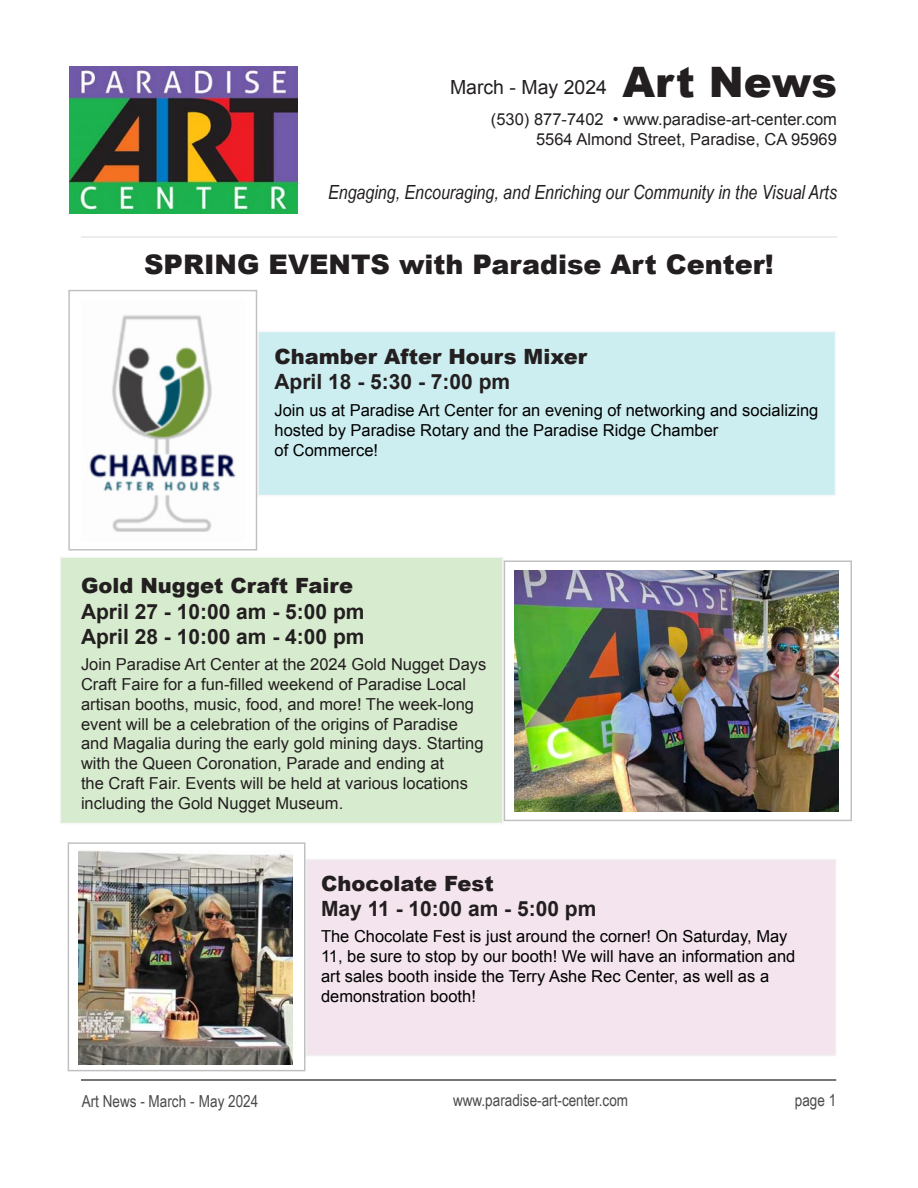
<style>
.page{position:relative;width:918px;height:1188px;background:#fff}
.page>*{position:absolute;margin:0;border:0;box-sizing:border-box;transform-origin:0 0}
.t1{font:900 42px "Arial";color:#231f20}
.Page_Heading{font:900 27px "Arial";color:#231f20}
.Section_Sub-Heading{font:700 21px/25.2px "Arial";color:#231f20}
.Section_Heading{font:900 21px "Arial";color:#231f20}
.t2{font:italic 19.5px "Arial Narrow";color:#231f20}
.t3{font:19.5px "Arial";color:#231f20}
.t4{font:16.5px/19.8px "Arial";color:#231f20}
.t5{font:16.5px/19.8px "Arial";color:#000}
.t6{font:16.5px "Arial Narrow";color:#494a4b}
</style>
<div class="page">
<hr style="left:81px;top:1079px;width:755px;height:2px;background:#494a4b">
<img style="left:69px;top:67px;width:229px;height:147px">
<div style="left:306px;top:859px;width:530px;height:197px;background:#f4e4ed;border:2px solid #e6e7e9"></div>
<div style="left:59px;top:556px;width:445px;height:268px;background:#d7ecce;border:2px solid #e6e7e9"></div>
<img style="left:514px;top:570px;width:324px;height:242px">
<div style="left:257px;top:331px;width:579px;height:165px;background:#cdeef1;border:2px solid #e6e7e9"></div>
<img style="left:89px;top:315px;width:147px;height:217px">
<hr style="left:81px;top:236px;width:756px;height:2px;background:#e6e7e9">
<img style="left:78px;top:851px;width:214px;height:213px">
<p class="t1" style="left:623px;top:52px;width:216px">Art News</p>
<p class="t4" style="left:491px;top:110px;width:348px">(530) 877-7402 • www.paradise-art-center.com</p>
<p class="t4" style="left:536px;top:129px;width:302px">5564 Almond Street, Paradise, CA 95969</p>
<p class="t2" style="left:328px;top:181px;width:510px">Engaging, Encouraging, and Enriching our Community in the Visual Arts</p>
<p class="t3" style="left:450px;top:75px;width:159px">March - May 2024</p>
<p class="Page_Heading" style="left:144px;top:244px;width:631px">SPRING EVENTS with Paradise Art Center!</p>
<p class="Section_Heading" style="left:274px;top:341px;width:314px">Chamber After Hours Mixer</p>
<p class="Section_Sub-Heading" style="left:274px;top:370px;width:237px">April 18 - 5:30 - 7:00 pm</p>
<p class="t5" style="left:274px;top:400px;width:545px">Join us at Paradise Art Center for an evening of networking and socializing hosted by Paradise Rotary and the Paradise Ridge Chamber<br>of Commerce!</p>
<p class="Section_Heading" style="left:81px;top:571px;width:274px">Gold Nugget Craft Faire</p>
<p class="Section_Sub-Heading" style="left:81px;top:599px;width:285px">April 27 - 10:00 am - 5:00 pm<br>April 28 - 10:00 am - 4:00 pm</p>
<p class="t4" style="left:81px;top:655px;width:407px">Join Paradise Art Center at the 2024 Gold Nugget Days Craft Faire for a fun-filled weekend of Paradise Local artisan booths, music, food, and more! The week-long event will be a celebration of the origins of Paradise and Magalia during the early gold mining days. Starting with the Queen Coronation, Parade and ending at<br>the Craft Fair. Events will be held at various locations including the Gold Nugget Museum.</p>
<p class="Section_Heading" style="left:321px;top:868px;width:174px">Chocolate Fest</p>
<p class="Section_Sub-Heading" style="left:321px;top:896px;width:277px">May 11 - 10:00 am - 5:00 pm</p>
<p class="t5" style="left:321px;top:927px;width:476px">The Chocolate Fest is just around the corner! On Saturday, May 11, be sure to stop by our booth! We will have an information and art sales booth inside the Terry Ashe Rec Center, as well as a demonstration booth!</p>
<p class="t6" style="left:82px;top:1089px;width:178px">Art News - March - May 2024</p>
<p class="t6" style="left:453px;top:1088px;width:177px">www.paradise-art-center.com</p>
<p class="t6" style="left:795px;top:1088px;width:43px">page 1</p>
</div>
